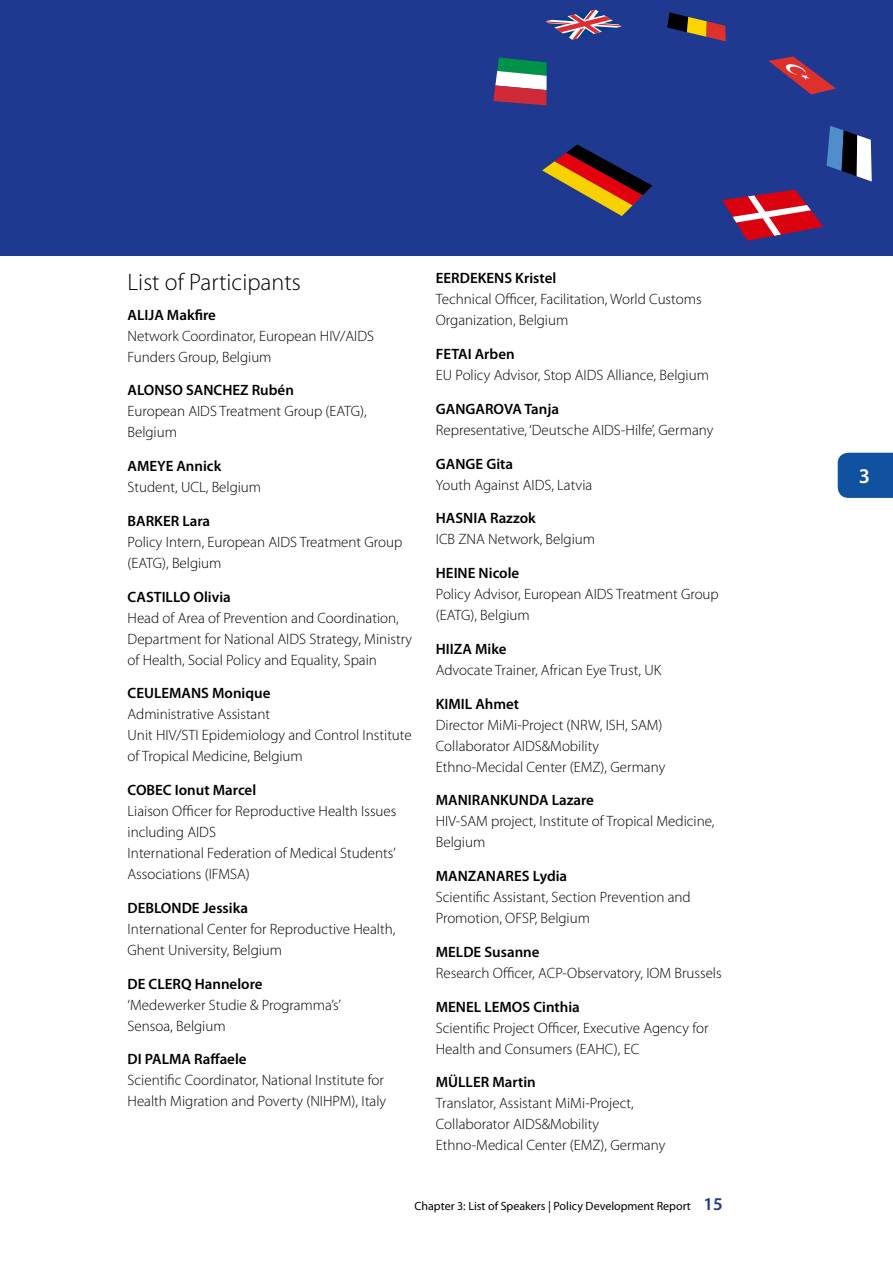
<style>
.page{position:relative;width:893px;height:1263px;background:#fff}
.page>*{position:absolute;margin:0;border:0;box-sizing:border-box;transform-origin:0 0}
.t1{font:300 24px "Myriad Pro";color:#000}
.t2{font:600 21px "Myriad Pro";color:#fff}
.t3{font:300 15px/21px "Myriad Pro";color:#000}
.t4{font:600 15px "Myriad Pro";color:#000}
.t5{font:12px "Myriad Pro";color:#000}
.s1{font-weight:600;font-size:18px;color:#1e398f}
</style>
<div class="page">
<div style="left:838px;top:453px;width:55px;height:45px;background:#1051a0"></div>
<div style="left:0;top:0;width:893px;height:255px;background:#1e398f"></div>
<svg style="left:827px;top:126px;width:45px;height:55px"></svg>
<svg style="left:546px;top:10px;width:76px;height:30px"></svg>
<svg style="left:768px;top:56px;width:68px;height:38px"></svg>
<svg style="left:542px;top:145px;width:110px;height:71px"></svg>
<svg style="left:667px;top:12px;width:59px;height:29px"></svg>
<svg style="left:493px;top:57px;width:54px;height:48px;background:#8b8180"></svg>
<svg style="left:722px;top:190px;width:101px;height:51px"></svg>
<h1 class="t1" style="left:128px;top:269px;width:175px">List of Participants</h1>
<p class="t4" style="left:128px;top:306px;width:90px">ALIJA Makfire</p>
<p class="t3" style="left:128px;top:325px;width:248px">Network Coordinator, European HIV/AIDS<br>Funders Group, Belgium</p>
<p class="t4" style="left:128px;top:382px;width:20px">ALONSO</p>
<p class="t4" style="left:186px;top:382px;width:109px">SANCHEZ Rubén</p>
<p class="t3" style="left:128px;top:401px;width:241px">European AIDS Treatment Group (EATG),<br>Belgium</p>
<p class="t4" style="left:128px;top:458px;width:20px">AMEYE</p>
<p class="t4" style="left:176px;top:458px;width:46px">Annick</p>
<p class="t3" style="left:128px;top:477px;width:135px">Student, UCL, Belgium</p>
<p class="t4" style="left:128px;top:512px;width:84px">BARKER Lara</p>
<p class="t3" style="left:128px;top:532px;width:276px">Policy Intern, European AIDS Treatment Group (EATG), Belgium</p>
<p class="t4" style="left:128px;top:588px;width:27px">CASTILLO</p>
<p class="t4" style="left:194px;top:588px;width:39px">Olivia</p>
<p class="t3" style="left:128px;top:607px;width:286px">Head of Area of Prevention and Coordination,<br>Department for National AIDS Strategy, Ministry of Health, Social Policy and Equality, Spain</p>
<p class="t4" style="left:128px;top:685px;width:37px">CEULEM</p>
<p class="t4" style="left:182px;top:685px;width:90px">ANS Monique</p>
<p class="t3" style="left:128px;top:704px;width:286px">Administrative Assistant<br>Unit HIV/STI Epidemiology and Control Institute of Tropical Medicine, Belgium</p>
<p class="t4" style="left:128px;top:782px;width:130px">COBEC Ionut Marcel</p>
<p class="t3" style="left:128px;top:801px;width:270px">Liaison Officer for Reproductive Health Issues including AIDS<br>International Federation of Medical Students’ Associations (IFMSA)</p>
<p class="t4" style="left:128px;top:899px;width:37px">DEBLON</p>
<p class="t4" style="left:182px;top:899px;width:68px">DE Jessika</p>
<p class="t3" style="left:128px;top:919px;width:269px">International Center for Reproductive Health,<br>Ghent University, Belgium</p>
<p class="t4" style="left:128px;top:975px;width:137px">DE CLERQ Hannelore</p>
<p class="t3" style="left:128px;top:994px;width:215px">‘Medewerker Studie &amp; Programma’s’<br>Sensoa, Belgium</p>
<p class="t4" style="left:128px;top:1051px;width:121px">DI PALMA Raffaele</p>
<p class="t3" style="left:128px;top:1070px;width:260px">Scientific Coordinator, National Institute for<br>Health Migration and Poverty (NIHPM), Italy</p>
<p class="t4" style="left:436px;top:270px;width:60px">EERDEKENS</p>
<p class="t4" style="left:515px;top:270px;width:43px">Kristel</p>
<p class="t3" style="left:436px;top:289px;width:267px">Technical Officer, Facilitation, World Customs<br>Organization, Belgium</p>
<p class="t4" style="left:436px;top:346px;width:80px">FETAI Arben</p>
<p class="t3" style="left:436px;top:365px;width:275px">EU Policy Advisor, Stop AIDS Alliance, Belgium</p>
<p class="t4" style="left:436px;top:400px;width:125px">GANGAROVA Tanja</p>
<p class="t3" style="left:436px;top:419px;width:279px">Representative, ‘Deutsche AIDS-Hilfe’, Germany</p>
<p class="t4" style="left:436px;top:455px;width:79px">GANGE Gita</p>
<p class="t3" style="left:436px;top:474px;width:158px">Youth Against AIDS, Latvia</p>
<p class="t4" style="left:436px;top:510px;width:101px">HASNIA Razzok</p>
<p class="t3" style="left:436px;top:529px;width:161px">ICB ZNA Network, Belgium</p>
<p class="t4" style="left:436px;top:565px;width:19px">HEINE</p>
<p class="t4" style="left:479px;top:565px;width:42px">Nicole</p>
<p class="t3" style="left:436px;top:584px;width:285px">Policy Advisor, European AIDS Treatment Group (EATG), Belgium</p>
<p class="t4" style="left:436px;top:640px;width:72px">HIIZA Mike</p>
<p class="t3" style="left:436px;top:659px;width:227px">Advocate Trainer, African Eye Trust, UK</p>
<p class="t4" style="left:436px;top:695px;width:17px">KIMIL</p>
<p class="t4" style="left:475px;top:695px;width:45px">Ahmet</p>
<p class="t3" style="left:436px;top:714px;width:231px">Director MiMi-Project (NRW, ISH, SAM)<br>Collaborator AIDS&amp;Mobility<br>Ethno-Mecidal Center (EMZ), Germany</p>
<p class="t4" style="left:436px;top:792px;width:160px">MANI RANKUNDA Lazare</p>
<p class="t3" style="left:436px;top:811px;width:280px">HIV-SAM project, Institute of Tropical Medicine,<br>Belgium</p>
<p class="t4" style="left:436px;top:868px;width:133px">MANZANARES Lydia</p>
<p class="t3" style="left:436px;top:887px;width:256px">Scientific Assistant, Section Prevention and<br>Promotion, OFSP, Belgium</p>
<p class="t4" style="left:436px;top:943px;width:105px">MELDE Susanne</p>
<p class="t3" style="left:436px;top:962px;width:287px">Research Officer, ACP-Observatory, IOM Brussels</p>
<p class="t4" style="left:436px;top:998px;width:10px">MENEL</p>
<p class="t4" style="left:484px;top:998px;width:10px">LEMOS</p>
<p class="t4" style="left:533px;top:998px;width:48px">Cinthia</p>
<p class="t3" style="left:436px;top:1017px;width:274px">Scientific Project Officer, Executive Agency for<br>Health and Consumers (EAHC), EC</p>
<p class="t4" style="left:436px;top:1074px;width:102px">MÜLLER Martin</p>
<p class="t3" style="left:436px;top:1093px;width:231px">Translator, Assistant MiMi-Project,<br>Collaborator AIDS&amp;Mobility<br>Ethno-Medical Center (EMZ), Germany</p>
<p class="t5" style="left:415px;top:1199px;width:310px">Chapter 3: List of Speakers | Policy Development Report <span class="s1">15</span></p>
<h2 class="t2" style="left:859px;top:464px;width:13px">3</h2>
</div>
